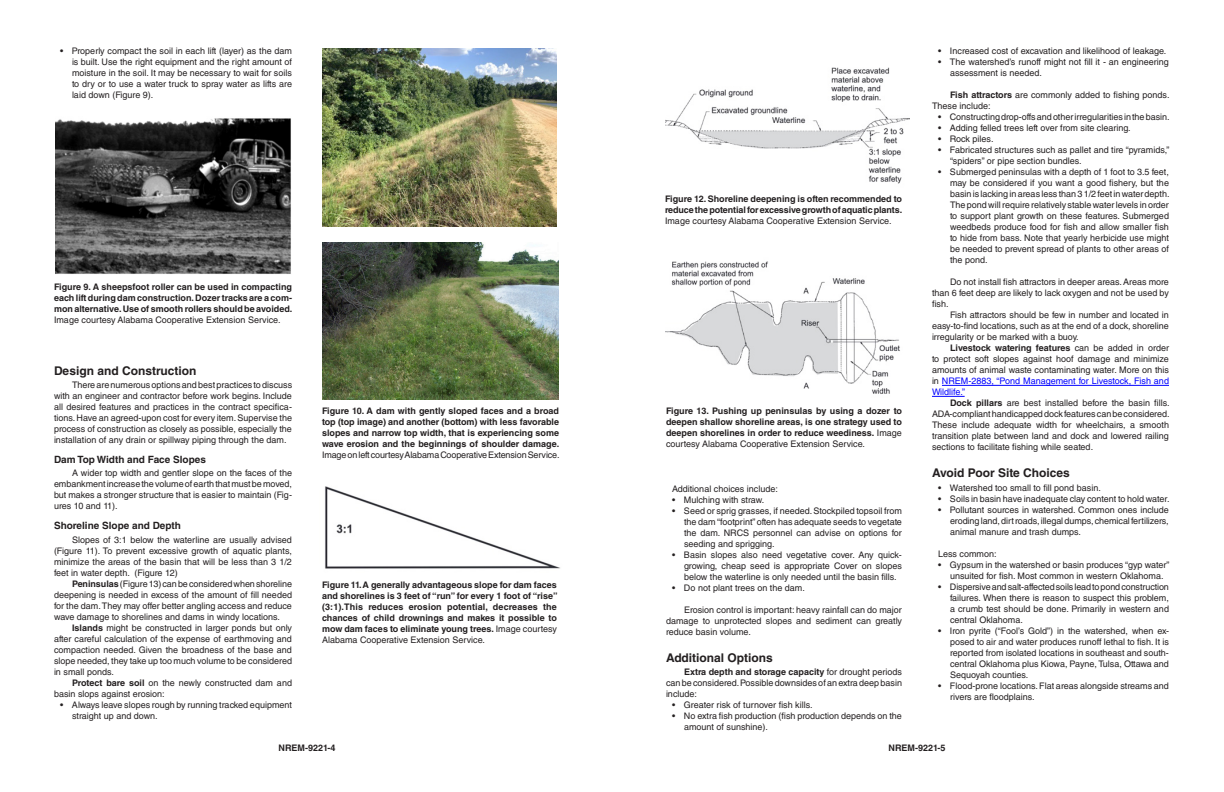
<style>
.page{position:relative;width:1224px;height:792px;background:#fff}
.page>*{position:absolute;margin:0;border:0;box-sizing:border-box;transform-origin:0 0}
.Subhead_1{font:700 12px "Helvetica LT Std";color:#231f20}
.Subhead_2{font:700 10px "Helvetica LT Std";color:#231f20}
.Bulleted_Text{font:9px/11px "Helvetica LT Std";color:#231f20;text-align:justify}
.Body_Text{font:9px/11px "Helvetica LT Std";color:#231f20;text-align:justify}
.Body_Text-2{font:700 9px/11px "Helvetica LT Std";color:#231f20;text-align:justify}
.s1{font-weight:400}
.s2{font-weight:700}
.s3{color:#00f}
</style>
<div class="page">
<hr style="left:942px;top:385px;width:227px;height:1px;background:#00f">
<hr style="left:932px;top:396px;width:33px;height:1px;background:#00f">
<img style="left:55px;top:118px;width:236px;height:156px">
<img style="left:322px;top:242px;width:237px;height:158px">
<img style="left:322px;top:48px;width:235px;height:178px">
<img style="left:325px;top:486px;width:235px;height:83px">
<img style="left:665px;top:261px;width:235px;height:133px">
<img style="left:665px;top:67px;width:245px;height:117px">
<p class="Bulleted_Text" style="left:72px;top:46px;width:222px;text-indent:-12px">• Properly compact the soil in each lift (layer) as the dam is built. Use the right equipment and the right amount of moisture in the soil. It may be necessary to wait for soils to dry or to use a water truck to spray water as lifts are laid down (Figure 9).</p>
<p class="Body_Text-2" style="left:54px;top:281px;width:240px">Figure 9. A sheepsfoot roller can be used in compacting each lift during dam construction. Dozer tracks are a com&shy;mon alternative. Use of smooth rollers should be avoided.<br><span class="s1">Image courtesy Alabama Cooperative Extension Service.</span></p>
<p class="Subhead_1" style="left:54px;top:363px;width:144px">Design and Construction</p>
<p class="Body_Text" style="left:54px;top:379px;width:240px;text-indent:18px">There are numerous options and best practices to discuss with an engineer and contractor before work begins. Include all desired features and practices in the contract specifica&shy;tions. Have an agreed-upon cost for every item. Supervise the process of construction as closely as possible, especially the installation of any drain or spillway piping through the dam.</p>
<p class="Subhead_2" style="left:54px;top:453px;width:153px">Dam Top Width and Face Slopes</p>
<p class="Body_Text" style="left:54px;top:468px;width:240px;text-indent:18px">A wider top width and gentler slope on the faces of the embankment increase the volume of earth that must be moved, but makes a stronger structure that is easier to maintain (Fig&shy;ures 10 and 11).</p>
<p class="Subhead_2" style="left:54px;top:520px;width:129px">Shoreline Slope and Depth</p>
<p class="Body_Text" style="left:54px;top:534px;width:240px;text-indent:18px">Slopes of 3:1 below the waterline are usually advised (Figure 11). To prevent excessive growth of aquatic plants, minimize the areas of the basin that will be less than 3 1/2 feet in water depth. (Figure 12)</p>
<p class="Body_Text" style="left:54px;top:578px;width:240px;text-indent:18px"><span class="s2">Peninsulas</span> (Figure 13) can be considered when shoreline deepening is needed in excess of the amount of fill needed for the dam. They may offer better angling access and reduce wave damage to shorelines and dams in windy locations.</p>
<p class="Body_Text" style="left:54px;top:622px;width:240px;text-indent:18px"><span class="s2">Islands</span> might be constructed in larger ponds but only after careful calculation of the expense of earthmoving and compaction needed. Given the broadness of the base and slope needed, they take up too much volume to be considered in small ponds.</p>
<p class="Body_Text" style="left:54px;top:677px;width:240px;text-indent:18px"><span class="s2">Protect bare soil</span> on the newly constructed dam and basin slops against erosion:</p>
<p class="Bulleted_Text" style="left:72px;top:699px;width:222px;text-indent:-12px">• Always leave slopes rough by running tracked equipment straight up and down.</p>
<p class="Body_Text-2" style="left:322px;top:406px;width:239px">Figure 10. A dam with gently sloped faces and a broad top (top image) and another (bottom) with less favorable slopes and narrow top width, that is experiencing some wave erosion and the beginnings of shoulder damage.<br><span class="s1">Image on left courtesy Alabama Cooperative Extension Service.</span></p>
<p class="Body_Text-2" style="left:322px;top:580px;width:237px">Figure 11. A generally advantageous slope for dam faces and shorelines is 3 feet of “run” for every 1 foot of “rise” (3:1).This reduces erosion potential, decreases the chances of child drownings and makes it possible to mow dam faces to eliminate young trees. <span class="s1">Image courtesy Alabama Cooperative Extension Service.</span></p>
<p class="Body_Text-2" style="left:665px;top:193px;width:239px">Figure 12. Shoreline deepening is often recommended to reduce the potential for excessive growth of aquatic plants.<br><span class="s1">Image courtesy Alabama Cooperative Extension Service.</span></p>
<p class="Body_Text-2" style="left:666px;top:406px;width:238px">Figure 13. Pushing up peninsulas by using a dozer to deepen shallow shoreline areas, is one strategy used to deepen shorelines in order to reduce weediness. <span class="s1">Image courtesy Alabama Cooperative Extension Service.</span></p>
<p class="Bulleted_Text" style="left:672px;top:483px;width:107px">Additional choices include:</p>
<p class="Bulleted_Text" style="left:672px;top:494px;width:94px">• Mulching with straw.</p>
<p class="Bulleted_Text" style="left:684px;top:505px;width:219px;text-indent:-12px">• Seed or sprig grasses, if needed. Stockpiled topsoil from the dam “footprint” often has adequate seeds to vegetate the dam. NRCS personnel can advise on options for seeding and sprigging.</p>
<p class="Bulleted_Text" style="left:684px;top:549px;width:220px;text-indent:-12px">• Basin slopes also need vegetative cover. Any quick&shy;growing, cheap seed is appropriate Cover on slopes below the waterline is only needed until the basin fills.</p>
<p class="Bulleted_Text" style="left:672px;top:582px;width:134px">• Do not plant trees on the dam.</p>
<p class="Body_Text" style="left:666px;top:604px;width:237px;text-indent:18px">Erosion control is important: heavy rainfall can do major damage to unprotected slopes and sediment can greatly reduce basin volume.</p>
<p class="Subhead_1" style="left:666px;top:650px;width:108px">Additional Options</p>
<p class="Body_Text" style="left:666px;top:666px;width:238px;text-indent:18px"><span class="s2">Extra depth and storage capacity</span> for drought periods can be considered. Possible downsides of an extra deep basin include:</p>
<p class="Bulleted_Text" style="left:672px;top:699px;width:142px">• Greater risk of turnover fish kills.</p>
<p class="Bulleted_Text" style="left:684px;top:710px;width:219px;text-indent:-12px">• No extra fish production (fish production depends on the amount of sunshine).</p>
<p class="Bulleted_Text" style="left:938px;top:46px;width:230px">• Increased cost of excavation and likelihood of leakage.</p>
<p class="Bulleted_Text" style="left:950px;top:57px;width:220px;text-indent:-12px">• The watershed’s runoff might not fill it - an engineering assessment is needed.</p>
<p class="Body_Text" style="left:932px;top:90px;width:239px;text-indent:18px"><span class="s2">Fish attractors</span> are commonly added to fishing ponds.<br>These include:</p>
<p class="Bulleted_Text" style="left:938px;top:112px;width:233px">• Constructing drop-offs and other irregularities in the basin.</p>
<p class="Bulleted_Text" style="left:938px;top:123px;width:194px">• Adding felled trees left over from site clearing.</p>
<p class="Bulleted_Text" style="left:938px;top:134px;width:57px">• Rock piles.</p>
<p class="Bulleted_Text" style="left:950px;top:145px;width:221px;text-indent:-12px">• Fabricated structures such as pallet and tire “pyramids,” “spiders” or pipe section bundles.</p>
<p class="Bulleted_Text" style="left:950px;top:167px;width:221px;text-indent:-12px">• Submerged peninsulas with a depth of 1 foot to 3.5 feet, may be considered if you want a good fishery, but the basin is lacking in areas less than 3 1/2 feet in water depth.<br>The pond will require relatively stable water levels in order to support plant growth on these features. Submerged weedbeds produce food for fish and allow smaller fish to hide from bass. Note that yearly herbicide use might be needed to prevent spread of plants to other areas of the pond.</p>
<p class="Body_Text" style="left:932px;top:277px;width:238px;text-indent:18px">Do not install fish attractors in deeper areas. Areas more than 6 feet deep are likely to lack oxygen and not be used by fish.</p>
<p class="Body_Text" style="left:932px;top:310px;width:239px;text-indent:18px">Fish attractors should be few in number and located in easy-to-find locations, such as at the end of a dock, shoreline irregularity or be marked with a buoy.</p>
<p class="Body_Text" style="left:932px;top:343px;width:239px;text-indent:18px"><span class="s2">Livestock watering features</span> can be added in order to protect soft slopes against hoof damage and minimize amounts of animal waste contaminating water. More on this in <span class="s3">NREM-2883, “Pond Management for Livestock, Fish and Wildlife.”</span></p>
<p class="Body_Text" style="left:932px;top:398px;width:239px;text-indent:18px"><span class="s2">Dock pillars</span> are best installed before the basin fills.<br>ADA-compliant handicapped dock features can be considered.<br>These include adequate width for wheelchairs, a smooth transition plate between land and dock and lowered railing sections to facilitate fishing while seated.</p>
<p class="Subhead_1" style="left:932px;top:466px;width:139px">Avoid Poor Site Choices</p>
<p class="Bulleted_Text" style="left:938px;top:482px;width:164px">• Watershed too small to fill pond basin.</p>
<p class="Bulleted_Text" style="left:938px;top:493px;width:233px">• Soils in basin have inadequate clay content to hold water.</p>
<p class="Bulleted_Text" style="left:950px;top:504px;width:220px;text-indent:-12px">• Pollutant sources in watershed. Common ones include eroding land, dirt roads, illegal dumps, chemical fertilizers, animal manure and trash dumps.</p>
<p class="Bulleted_Text" style="left:938px;top:548px;width:60px">Less common:</p>
<p class="Bulleted_Text" style="left:950px;top:559px;width:221px;text-indent:-12px">• Gypsum in the watershed or basin produces “gyp water” unsuited for fish. Most common in western Oklahoma.</p>
<p class="Bulleted_Text" style="left:950px;top:581px;width:221px;text-indent:-12px">• Dispersive and salt-affected soils lead to pond construction failures. When there is reason to suspect this problem, a crumb test should be done. Primarily in western and central Oklahoma.</p>
<p class="Bulleted_Text" style="left:950px;top:625px;width:221px;text-indent:-12px">• Iron pyrite (“Fool’s Gold”) in the watershed, when ex&shy;posed to air and water produces runoff lethal to fish. It is reported from isolated locations in southeast and south&shy;central Oklahoma plus Kiowa, Payne, Tulsa, Ottawa and Sequoyah counties.</p>
<p class="Bulleted_Text" style="left:950px;top:680px;width:221px;text-indent:-12px">• Flood-prone locations. Flat areas alongside streams and rivers are floodplains.</p>
<p class="Body_Text-2" style="left:279px;top:742px;width:58px">NREM-9221-4</p>
<p class="Body_Text-2" style="left:889px;top:742px;width:58px">NREM-9221-5</p>
</div>
